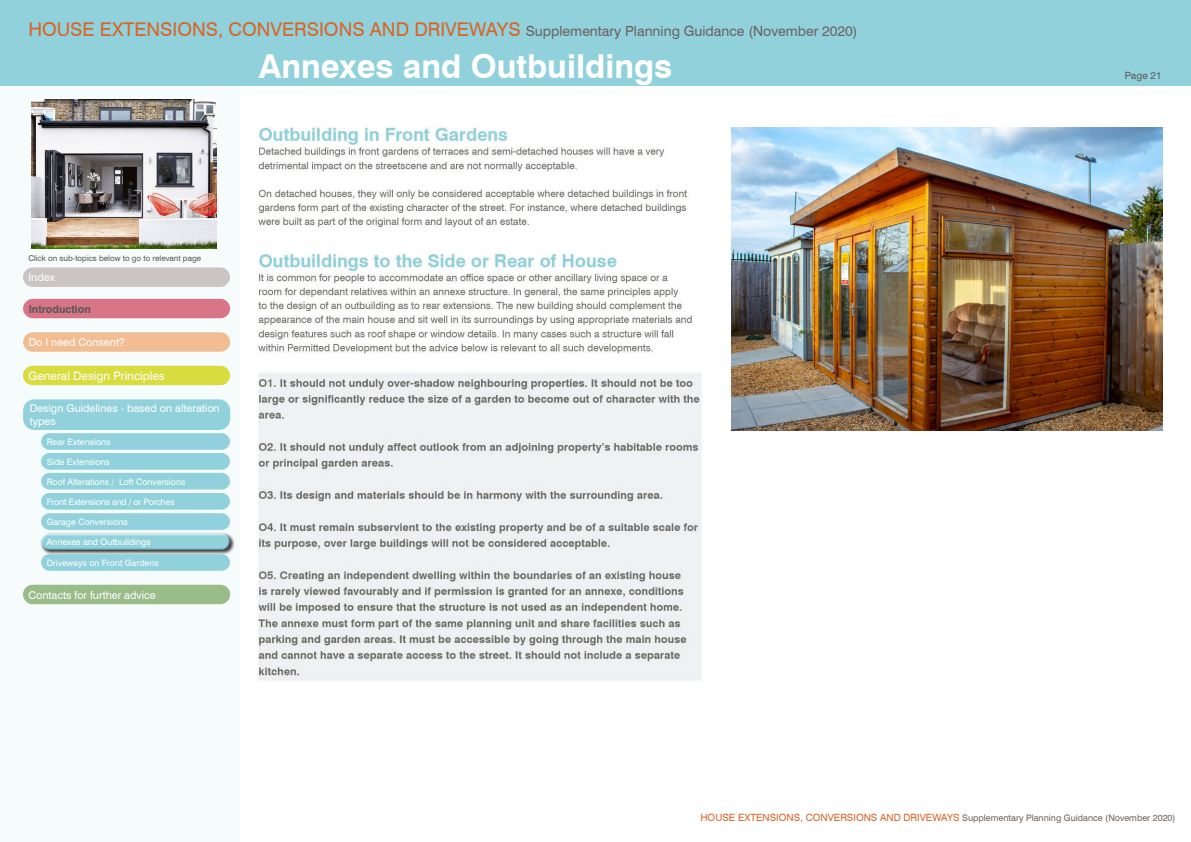
<style>
.page{position:relative;width:1191px;height:842px;background:#fff}
.page>*{position:absolute;margin:0;border:0;box-sizing:border-box;transform-origin:0 0}
.t1{font:700 33px "Swiss 721 BT";color:#fff}
.t2{font:14px "Swiss 721 BT";color:#6c615c}
.t3{font:11.8px "Swiss 721 BT";color:#fff}
.t4{font:10.8px/12.7px "Swiss 721 BT";color:#fff}
.t5{font:700 10.8px "Swiss 721 BT";color:#575756}
.t6{font:10px "Swiss 721 BT";color:#5c5c5b}
.t7{font:9px "Swiss 721 BT";color:#6c615c}
.t8{font:8.8px "Swiss 721 BT";color:#fff}
.t9{font:8.8px "Swiss 721 BT";letter-spacing:-.02em;color:#fff}
.t10{font:8px "Swiss 721 BT";color:#575756}
.s1{font-size:19px;color:#d96528}
.s2{font-size:10px;color:#d96528}
</style>
<div class="page">
<div style="left:0;top:0;width:239px;height:842px;background:#f6fbfc"></div>
<div style="left:0;top:0;width:1190px;height:85px;background:#90d1db"></div>
<div style="left:23px;top:332px;width:207px;height:20px;background:#f2bd93;border-radius:10px"></div>
<div style="left:23px;top:299px;width:207px;height:19px;background:#d87587;border-radius:10px"></div>
<div style="left:23px;top:399px;width:207px;height:31px;background:#90d1db;border-radius:11px"></div>
<div style="left:23px;top:366px;width:207px;height:19px;background:#d7dc3f;border-radius:10px"></div>
<div style="left:23px;top:267px;width:207px;height:20px;background:#cac5c3;border-radius:10px"></div>
<div style="left:23px;top:585px;width:207px;height:19px;background:#99bc89;border-radius:10px"></div>
<div style="left:41px;top:473px;width:189px;height:16px;background:#90d1db;border-radius:8px"></div>
<div style="left:41px;top:453px;width:189px;height:17px;background:#90d1db;border-radius:8px"></div>
<div style="left:41px;top:433px;width:189px;height:17px;background:#90d1db;border-radius:8px"></div>
<div style="left:41px;top:493px;width:189px;height:17px;background:#90d1db;border-radius:8px"></div>
<div style="left:41px;top:513px;width:189px;height:17px;background:#90d1db;border-radius:8px"></div>
<div style="left:40px;top:532px;width:195px;height:23px;background:#000;opacity:.75"></div>
<div style="left:38px;top:531px;width:193px;height:16px;background:#fff;opacity:.75"></div>
<div style="left:40px;top:536px;width:193px;height:17px;background:#000;opacity:.5"></div>
<div style="left:41px;top:554px;width:189px;height:17px;background:#90d1db;border-radius:8px"></div>
<img style="left:257px;top:127px;width:483px;height:554px">
<img style="left:731px;top:128px;width:431px;height:303px">
<img style="left:31px;top:99px;width:185px;height:149px">
<h2 class="t2" style="left:28px;top:22px;width:831px"><span class="s1">HOUSE EXTENSIONS, CONVERSIONS AND DRIVEWAYS</span> Supplementary Planning Guidance (November 2020)</h2>
<h1 class="t1" style="left:259px;top:46px;width:415px">Annexes and Outbuildings</h1>
<p class="t10" style="left:28px;top:254px;width:174px">Click on sub-topics below to go to relevant page</p>
<p class="t4" style="left:29px;top:271px;width:28px">Index</p>
<p class="t5" style="left:29px;top:302px;width:64px">Introduction</p>
<p class="t4" style="left:29px;top:336px;width:98px">Do I need Consent?</p>
<h3 class="t3" style="left:29px;top:369px;width:138px">General Design Principles</h3>
<p class="t4" style="left:30px;top:402px;width:191px">Design Guidelines - based on alteration types</p>
<p class="t8" style="left:47px;top:436px;width:65px">Rear Extensions</p>
<p class="t8" style="left:47px;top:456px;width:65px">Side Extensions</p>
<p class="t8" style="left:47px;top:476px;width:140px">Roof Alterations / Loft Conversions</p>
<p class="t9" style="left:47px;top:496px;width:130px">Front Extensions and / or Porches</p>
<p class="t8" style="left:47px;top:516px;width:83px">Garage Conversions</p>
<p class="t8" style="left:47px;top:537px;width:106px">Annexes and Outbuildings</p>
<p class="t8" style="left:47px;top:557px;width:114px">Driveways on Front Gardens</p>
<p class="t4" style="left:29px;top:588px;width:129px">Contacts for further advice</p>
<p class="t6" style="left:1125px;top:70px;width:38px">Page 21</p>
<p class="t7" style="left:700px;top:812px;width:476px"><span class="s2">HOUSE EXTENSIONS, CONVERSIONS AND DRIVEWAYS</span> Supplementary Planning Guidance (November 2020)</p>
</div>
